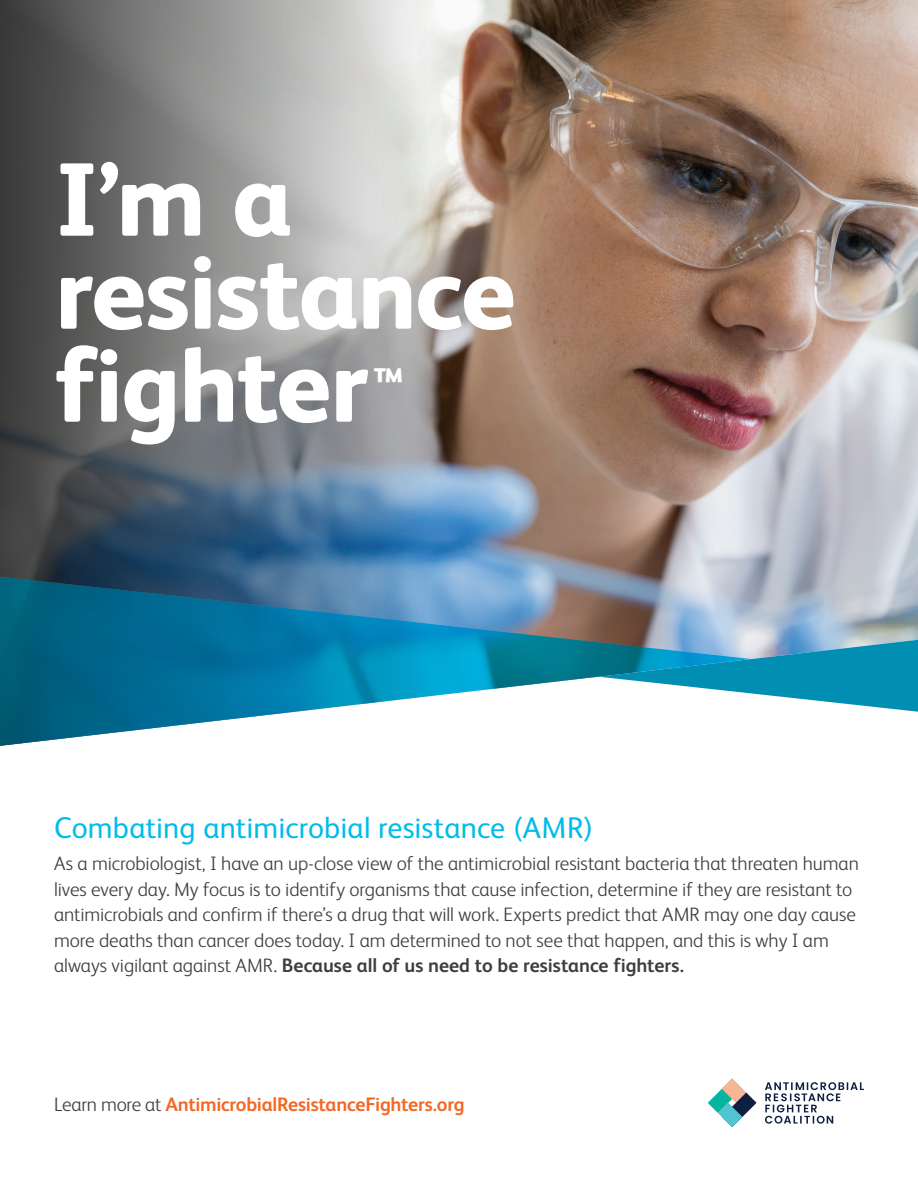
<style>
.page{position:relative;width:918px;height:1188px;background:#fff}
.page>*{position:absolute;margin:0;border:0;box-sizing:border-box;transform-origin:0 0}
.Body_copy_option_2_F{font:800 104.1px/93px "FS Albert Pro";letter-spacing:-.02em;color:#fff}
.Body_copy_FS_Albert{font:30px "FS Albert Pro";letter-spacing:.005em;color:#02bce8}
.Body_copy_FS_Albert-2{font:300 19.5px/25.5px "FS Albert Pro";letter-spacing:-.005em;color:#3e3e3f}
.t1{font:700 19.5px "FS Albert Pro";letter-spacing:-.015em;color:#f36824}
.s1{font-weight:700}
.s2{font-weight:300;color:#3e3e3f}
</style>
<div class="page">
<svg style="left:708px;top:1078px;width:49px;height:49px"></svg>
<svg style="left:765px;top:1082px;width:99px;height:42px"></svg>
<img style="left:427px;top:0;width:491px;height:640px">
<svg style="left:0;top:0;width:427px;height:575px;background:#73797d"></svg>
<svg style="left:752px;top:640px;width:166px;height:72px;background:#36a3c1"></svg>
<svg style="left:0;top:575px;width:752px;height:171px"></svg>
<p class="Body_copy_option_2_F" style="left:55px;top:146px;width:463px">I’m a resistance fighter<sup>™</sup></p>
<p class="Body_copy_FS_Albert" style="left:54px;top:806px;width:541px">Combating antimicrobial resistance (AMR)</p>
<p class="Body_copy_FS_Albert-2" style="left:54px;top:849px;width:806px">As a microbiologist, I have an up-close view of the antimicrobial resistant bacteria that threaten human lives every day. My focus is to identify organisms that cause infection, determine if they are resistant to antimicrobials and confirm if there’s a drug that will work. Experts predict that AMR may one day cause more deaths than cancer does today. I am determined to not see that happen, and this is why I am always vigilant against AMR. <span class="s1">Because all of us need to be resistance fighters.</span></p>
<p class="t1" style="left:54px;top:1090px;width:412px"><span class="s2">Learn more at</span> AntimicrobialResistanceFighters.org</p>
</div>
